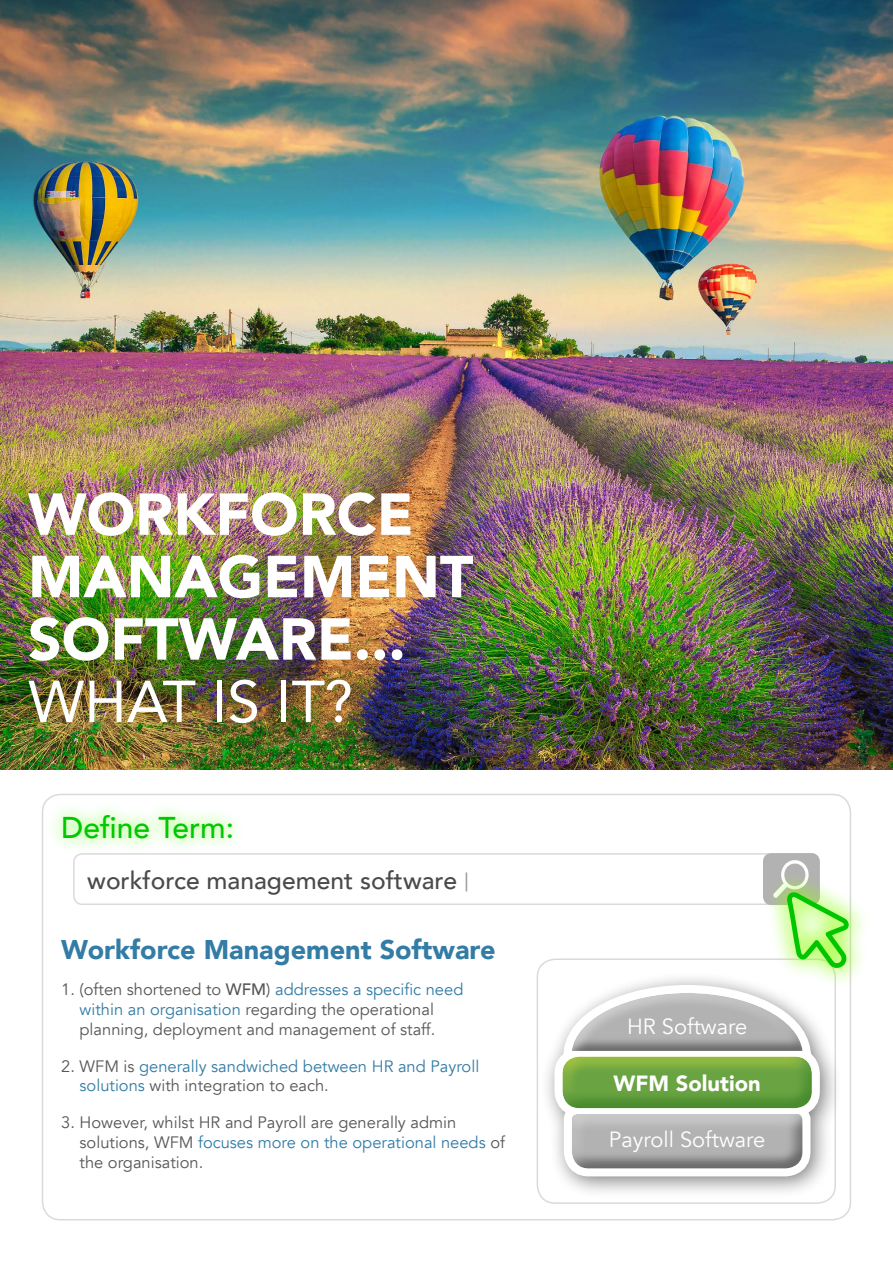
<style>
.page{position:relative;width:893px;height:1263px;background:#fff}
.page>*{position:absolute;margin:0;border:0;box-sizing:border-box;transform-origin:0 0}
.t1{font:900 58.5px/62.4px "Avenir";color:#fff}
.t2{font:58.5px "Avenir";color:#fff}
.t3{font:500 30px "Avenir";color:#00c800}
.t4{font:900 27px "Avenir";color:#337ca5}
.t5{font:500 24.6px "Avenir";color:#4a4a49}
.t6{font:21.9px "Avenir";color:#fff}
.t7{font:900 21.9px "Avenir";color:#fff}
.t8{font:16.5px/19.8px "Avenir";color:#575756}
.t9{font:16.5px/19.8px "Avenir";color:#337ca5}
.s1{font-weight:400;color:#9d9d9c}
.s2{font-weight:500}
.s3{color:#337ca5}
.s4{color:#575756}
</style>
<div class="page">
<div style="left:537px;top:958px;width:299px;height:246px;border:2px solid #dadada;border-radius:18px"></div>
<div style="left:73px;top:853px;width:747px;height:52px;border:2px solid #dadada;border-radius:9px"></div>
<img style="left:0;top:0;width:893px;height:770px">
<div style="left:540px;top:970px;width:303px;height:229px;background:#000;opacity:.5"></div>
<div style="left:552px;top:1055px;width:272px;height:54px;background:#3fa535;opacity:.4"></div>
<svg style="left:556px;top:1098px;width:262px;height:86px"></svg>
<div style="left:558px;top:1103px;width:256px;height:66px;background:#fff;opacity:.4"></div>
<div style="left:561px;top:1107px;width:254px;height:62px;background:#000;opacity:.4"></div>
<div style="left:48px;top:800px;width:198px;height:54px;background:#58ff00;opacity:.75"></div>
<div style="left:763px;top:853px;width:57px;height:52px;background:#b3b2b2;border-radius:9px"></div>
<svg style="left:554px;top:859px;width:309px;height:210px"></svg>
<h1 class="t1" style="left:28px;top:482px;width:447px">WORKFORCE<br>MANAGEMENT<br>SOFTWARE...</h1>
<h1 class="t2" style="left:28px;top:655px;width:327px">WHAT IS IT?</h1>
<h2 class="t3" style="left:61px;top:802px;width:174px">Define Term:</h2>
<h3 class="t5" style="left:87px;top:859px;width:384px">workforce management software <span class="s1">|</span></h3>
<h3 class="t4" style="left:61px;top:926px;width:436px">Workforce Management Software</h3>
<p class="t8" style="left:80px;top:980px;width:385px;text-indent:-18px">1. (often shortened to <span class="s2">WFM</span>) <span class="s3">addresses a specific need within an organisation</span> regarding the operational planning, deployment and management of staff.</p>
<p class="t9" style="left:80px;top:1056px;width:401px;text-indent:-18px"><span class="s4">2. WFM is</span> generally sandwiched between HR and Payroll solutions <span class="s4">with integration to each.</span></p>
<p class="t8" style="left:80px;top:1113px;width:427px;text-indent:-18px">3. However, whilst HR and Payroll are generally admin solutions, WFM <span class="s3">focuses more on the operational needs</span> of the organisation.</p>
<h3 class="t6" style="left:627px;top:1013px;width:122px">HR Software</h3>
<h3 class="t7" style="left:614px;top:1065px;width:149px">WFM Solution</h3>
<h3 class="t6" style="left:609px;top:1126px;width:158px">Payroll Software</h3>
</div>
